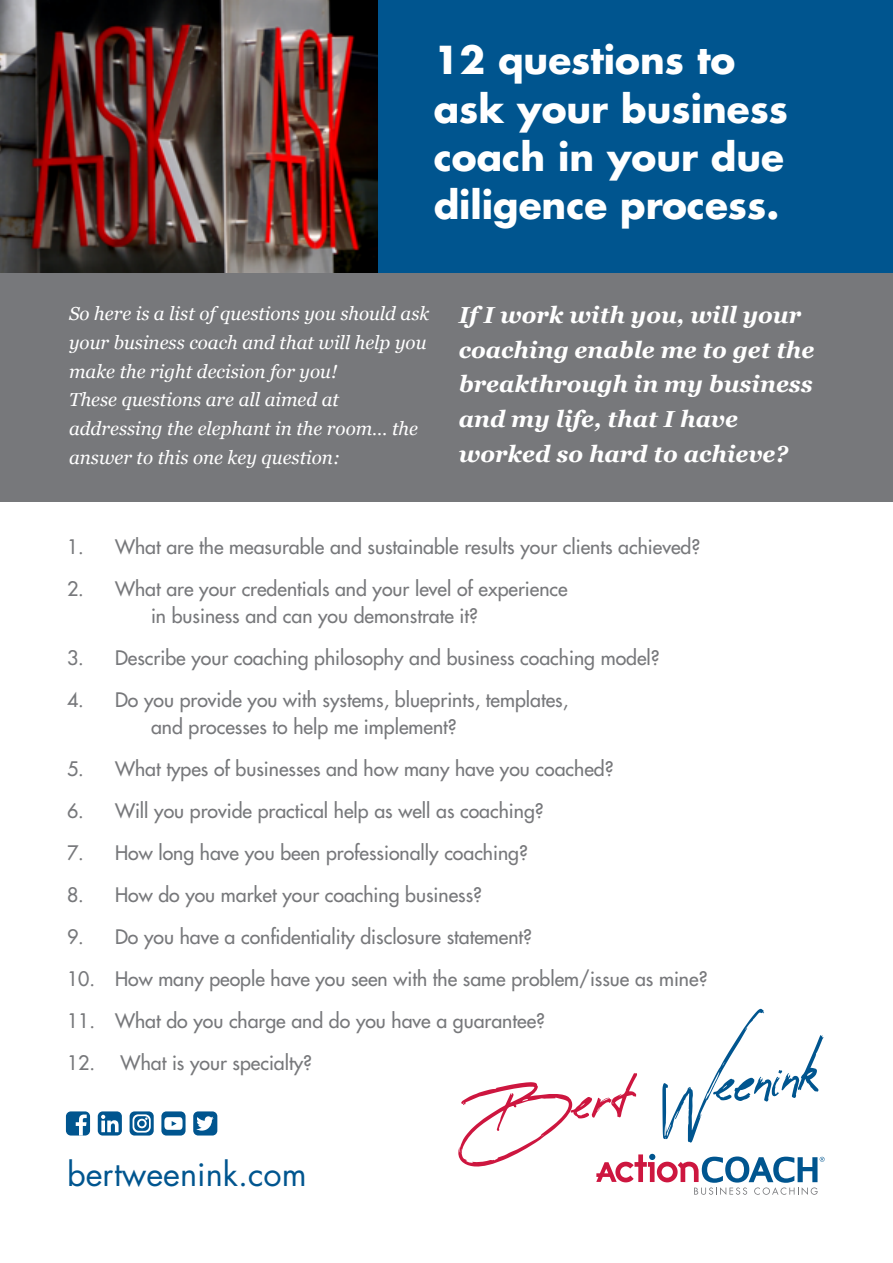
<style>
.page{position:relative;width:893px;height:1263px;background:#fff}
.page>*{position:absolute;margin:0;border:0;box-sizing:border-box;transform-origin:0 0}
.t1{font:47.4px "Reey";color:#00558f}
.t2{font:700 37.5px/48px "Futura Std";color:#fff}
.t3{font:32.4px "Futura Std";color:#00558f}
.t4{font:italic 700 23.1px/34.7px "Georgia";color:#fff}
.t5{font:500 19.5px/27px "Futura Std";color:#77787b;text-align:center}
.t6{font:italic 18.75px/29px "Georgia";color:#fff}
.s1{color:#cd163f}
</style>
<div class="page">
<img style="left:0;top:0;width:378px;height:273px">
<div style="left:0;top:273px;width:893px;height:229px;background:#77787b"></div>
<div style="left:378px;top:0;width:515px;height:273px;background:#00558f"></div>
<div style="left:98px;top:1111px;width:24px;height:24px;background:#00558f;border-radius:5px"></div>
<svg style="left:101px;top:1115px;width:18px;height:17px"></svg>
<svg style="left:130px;top:1111px;width:24px;height:24px"></svg>
<svg style="left:133px;top:1114px;width:18px;height:18px"></svg>
<div style="left:66px;top:1111px;width:24px;height:24px;background:#00558f;border-radius:5px"></div>
<svg style="left:76px;top:1114px;width:11px;height:21px"></svg>
<div style="left:161px;top:1111px;width:25px;height:24px;background:#00558f;border-radius:5px"></div>
<svg style="left:164px;top:1117px;width:19px;height:13px"></svg>
<div style="left:193px;top:1111px;width:24px;height:24px;background:#00558f;border-radius:5px"></div>
<svg style="left:196px;top:1116px;width:18px;height:14px"></svg>
<svg style="left:596px;top:1154px;width:229px;height:41px"></svg>
<h2 class="t2" style="left:434px;top:36px;width:356px">12 questions to ask your business coach in your due diligence process.</h2>
<p class="t6" style="left:69px;top:298px;width:362px">So here is a list of questions you should ask your business coach and that will help you make the right decision for you!<br>These questions are all aimed at addressing the elephant in the room… the answer to this one key question:</p>
<p class="t4" style="left:459px;top:297px;width:357px">If I work with you, will your coaching enable me to get the breakthrough in my business and my life, that I have worked so hard to achieve?</p>
<p class="t5" style="left:67px;top:533px;width:635px">1. What are the measurable and sustainable results your clients achieved?</p>
<p class="t5" style="left:67px;top:575px;width:502px">2. What are your credentials and your level of experience in business and can you demonstrate it?</p>
<p class="t5" style="left:67px;top:644px;width:594px">3. Describe your coaching philosophy and business coaching model?</p>
<p class="t5" style="left:151px;top:686px;width:419px;text-align:left;text-indent:-84px">4. Do you provide you with systems, blueprints, templates, and processes to help me implement?</p>
<p class="t5" style="left:67px;top:755px;width:548px">5. What types of businesses and how many have you coached?</p>
<p class="t5" style="left:67px;top:797px;width:478px">6. Will you provide practical help as well as coaching?</p>
<p class="t5" style="left:67px;top:839px;width:462px">7. How long have you been professionally coaching?</p>
<p class="t5" style="left:67px;top:881px;width:417px">8. How do you market your coaching business?</p>
<p class="t5" style="left:67px;top:923px;width:467px">9. Do you have a confidentiality disclosure statement?</p>
<p class="t5" style="left:67px;top:965px;width:642px">10. How many people have you seen with the same problem/issue as mine?</p>
<p class="t5" style="left:67px;top:1007px;width:479px">11. What do you charge and do you have a guarantee?</p>
<p class="t5" style="left:67px;top:1049px;width:247px">12. What is your specialty?</p>
<h1 class="t1" style="left:456px;top:1091px;width:361px;rotate:-7deg"><span class="s1">Bert</span> Weenink</h1>
<h3 class="t3" style="left:67px;top:1153px;width:241px">bertweenink.com</h3>
</div>
